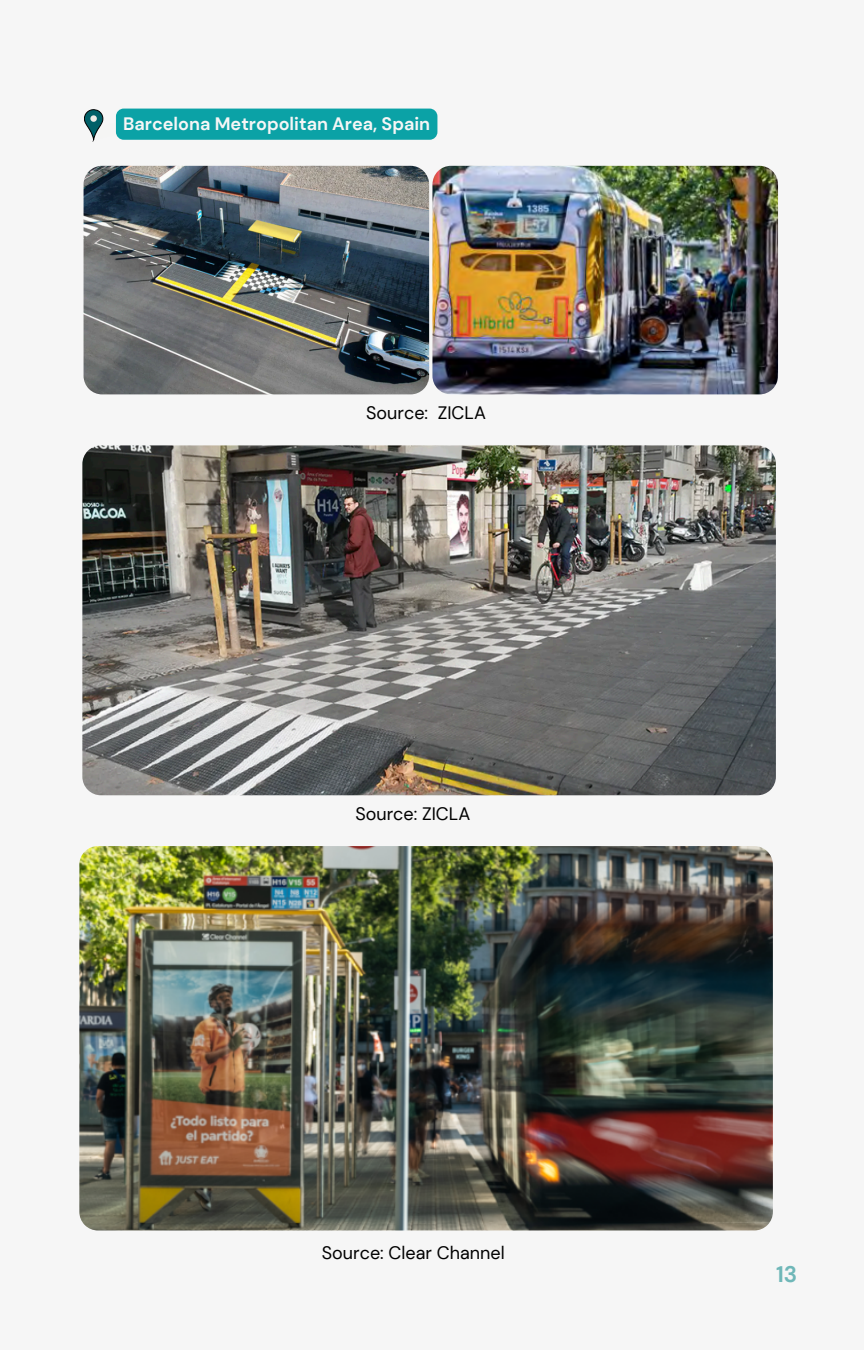
<style>
.page{position:relative;width:864px;height:1350px;background:#f6f6f6}
.page>*{position:absolute;margin:0;border:0;box-sizing:border-box;transform-origin:0 0}
.t1{font:700 22.5px "DM Sans";color:#6fb7b8}
.t2{font:18px "DM Sans";color:#000}
.t3{font:700 18px "DM Sans";color:#f6f6f6}
</style>
<div class="page">
<svg style="left:84px;top:109px;width:37px;height:32px"></svg>
<div style="left:116px;top:109px;width:321px;height:31px;background:#0ba2a6;border-radius:8px"></div>
<img style="left:84px;top:166px;width:345px;height:228px">
<img style="left:432px;top:166px;width:346px;height:228px">
<img style="left:82px;top:445px;width:693px;height:350px">
<img style="left:79px;top:846px;width:694px;height:385px">
<p class="t3" style="left:123px;top:112px;width:309px">Barcelona Metropolitan Area, Spain</p>
<h1 class="t2" style="left:366px;top:401px;width:121px">Source: ZICLA</h1>
<p class="t2" style="left:355px;top:802px;width:116px">Source: ZICLA</p>
<p class="t2" style="left:322px;top:1242px;width:184px">Source: Clear Channel</p>
<p class="t1" style="left:776px;top:1259px;width:23px">13</p>
</div>
